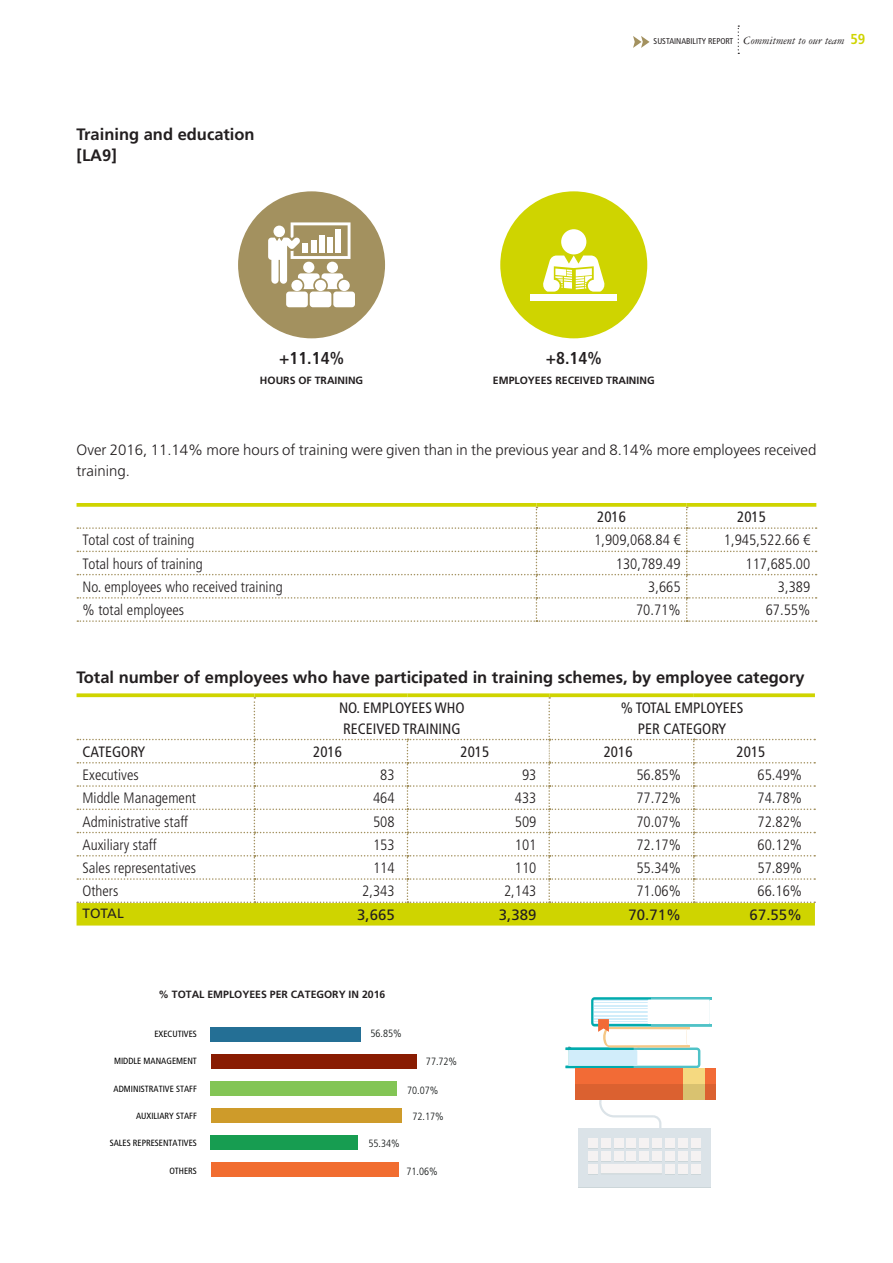
<style>
.page{position:relative;width:893px;height:1263px;background:#fff}
.page>*{position:absolute;margin:0;border:0;box-sizing:border-box;transform-origin:0 0}
.t1{font:700 condensed 17.25px "Frutiger LT Std";color:#231f20}
.TITULO_2_y_TITULO_TA{font:700 16.5px "Frutiger LT Std";color:#231f20}
.t2{font:300 condensed 15px "Frutiger LT Std";color:#231f20}
.t3{font:300 15px/21px "Frutiger LT Std";color:#231f20}
.t4{font:condensed 15px/21px "Frutiger LT Std";color:#231f20}
.t5{font:15px "Frutiger LT Std";color:#231f20}
.t6{font:13.5px "Frutiger LT Std";color:#231f20}
.t7{font:700 10.5px "Frutiger LT Std";color:#231f20}
.t8{font:300 condensed 10.5px "Frutiger LT Std";color:#0f1313}
.t9{font:condensed 9px "Frutiger LT Std";color:#000}
.t10{font:condensed 8.4px "Frutiger LT Std";color:#231f20}
.s1{font-family:"Garamond Three";font-style:italic;font-stretch:normal;font-size:12px}
.s2{font-weight:700;font-size:14.4px;color:#cfd400}
</style>
<div class="page">
<svg style="left:633px;top:36px;width:17px;height:12px"></svg>
<svg style="left:738px;top:26px;width:1px;height:28px"></svg>
<svg style="left:77px;top:503px;width:459px;height:4px;background:#d1d60f"></svg>
<svg style="left:536px;top:503px;width:151px;height:4px"></svg>
<svg style="left:687px;top:503px;width:129px;height:4px"></svg>
<svg style="left:77px;top:507px;width:740px;height:115px"></svg>
<svg style="left:77px;top:693px;width:177px;height:4px"></svg>
<svg style="left:254px;top:693px;width:153px;height:4px"></svg>
<svg style="left:407px;top:693px;width:142px;height:4px"></svg>
<svg style="left:549px;top:693px;width:145px;height:4px"></svg>
<svg style="left:694px;top:693px;width:121px;height:4px"></svg>
<svg style="left:77px;top:697px;width:738px;height:228px"></svg>
<div style="left:238px;top:191px;width:147px;height:147px;background:#a3915f;border-radius:50%"></div>
<svg style="left:268px;top:222px;width:87px;height:85px"></svg>
<div style="left:303px;top:244px;width:5px;height:9px;background:#fff"></div>
<div style="left:311px;top:241px;width:5px;height:12px;background:#fff"></div>
<div style="left:319px;top:235px;width:5px;height:18px;background:#fff"></div>
<div style="left:327px;top:238px;width:5px;height:15px;background:#fff"></div>
<div style="left:335px;top:229px;width:5px;height:24px;background:#fff"></div>
<div style="left:500px;top:191px;width:147px;height:147px;background:#cfd400;border-radius:50%"></div>
<div style="left:561px;top:229px;width:25px;height:25px;background:#fff;border-radius:50%"></div>
<div style="left:531px;top:294px;width:86px;height:6px;background:#fff"></div>
<svg style="left:543px;top:255px;width:62px;height:37px"></svg>
<div style="left:211px;top:1027px;width:150px;height:14px;background:#246f95"></div>
<div style="left:212px;top:1054px;width:205px;height:15px;background:#891c02"></div>
<div style="left:211px;top:1081px;width:186px;height:15px;background:#83c555"></div>
<div style="left:211px;top:1108px;width:190px;height:15px;background:#ce9b2a"></div>
<div style="left:211px;top:1135px;width:147px;height:15px;background:#179d51"></div>
<div style="left:211px;top:1162px;width:187px;height:15px;background:#f16d30"></div>
<svg style="left:578px;top:1129px;width:132px;height:59px;background:#d9e1e6"></svg>
<div style="left:588px;top:1152px;width:9px;height:9px;background:#f5f2f2"></div>
<div style="left:601px;top:1152px;width:9px;height:9px;background:#f5f2f2"></div>
<div style="left:614px;top:1152px;width:9px;height:9px;background:#f5f2f2"></div>
<div style="left:627px;top:1152px;width:9px;height:9px;background:#f5f2f2"></div>
<div style="left:640px;top:1152px;width:9px;height:9px;background:#f5f2f2"></div>
<div style="left:653px;top:1152px;width:9px;height:9px;background:#f5f2f2"></div>
<div style="left:665px;top:1152px;width:10px;height:9px;background:#f5f2f2"></div>
<div style="left:678px;top:1152px;width:10px;height:9px;background:#f5f2f2"></div>
<div style="left:691px;top:1152px;width:10px;height:9px;background:#f5f2f2"></div>
<div style="left:588px;top:1165px;width:9px;height:9px;background:#f5f2f2"></div>
<div style="left:665px;top:1165px;width:10px;height:9px;background:#f5f2f2"></div>
<div style="left:678px;top:1165px;width:10px;height:9px;background:#f5f2f2"></div>
<div style="left:691px;top:1165px;width:10px;height:9px;background:#f5f2f2"></div>
<div style="left:588px;top:1164px;width:9px;height:9px;background:#f5f2f2"></div>
<svg style="left:601px;top:1164px;width:61px;height:9px"></svg>
<div style="left:665px;top:1164px;width:10px;height:9px;background:#f5f2f2"></div>
<div style="left:678px;top:1164px;width:10px;height:9px;background:#f5f2f2"></div>
<div style="left:691px;top:1164px;width:10px;height:9px;background:#f5f2f2"></div>
<svg style="left:566px;top:997px;width:146px;height:156px"></svg>
<div style="left:575px;top:1068px;width:141px;height:32px;background:#db6130"></div>
<div style="left:575px;top:1068px;width:141px;height:16px;background:#f26b36"></div>
<div style="left:683px;top:1068px;width:22px;height:32px;background:#d9c270"></div>
<div style="left:683px;top:1068px;width:22px;height:16px;background:#f5d980"></div>
<p class="TITULO_2_y_TITULO_TA" style="left:77px;top:125px;width:180px">Training and education</p>
<p class="TITULO_2_y_TITULO_TA" style="left:77px;top:146px;width:42px">[LA9]</p>
<p class="t1" style="left:279px;top:347px;width:66px">+11.14%</p>
<p class="t7" style="left:260px;top:374px;width:105px">HOURS OF TRAINING</p>
<p class="t10" style="left:654px;top:37px;width:213px">SUSTAINABILITY REPORT <span class="s1">Commitment to our team</span> <span class="s2">59</span></p>
<p class="t1" style="left:546px;top:347px;width:57px">+8.14%</p>
<p class="t7" style="left:493px;top:374px;width:163px">EMPLOYEES RECEIVED TRAINING</p>
<p class="t3" style="left:77px;top:439px;width:741px">Over 2016, 11.14% more hours of training were given than in the previous year and 8.14% more employees received training.</p>
<p class="t4" style="left:597px;top:506px;width:30px">2016</p>
<p class="t4" style="left:737px;top:506px;width:30px">2015</p>
<p class="t2" style="left:83px;top:532px;width:113px">Total cost of training</p>
<p class="t2" style="left:594px;top:532px;width:88px">1,909,068.84 €</p>
<p class="t2" style="left:724px;top:532px;width:88px">1,945,522.66 €</p>
<p class="t2" style="left:83px;top:555px;width:122px">Total hours of training</p>
<p class="t2" style="left:616px;top:555px;width:66px">130,789.49</p>
<p class="t2" style="left:745px;top:555px;width:66px">117,685.00</p>
<p class="t2" style="left:83px;top:578px;width:202px">No. employees who received training</p>
<p class="t2" style="left:648px;top:578px;width:34px">3,665</p>
<p class="t2" style="left:778px;top:578px;width:34px">3,389</p>
<p class="t2" style="left:83px;top:601px;width:103px">% total employees</p>
<p class="t2" style="left:636px;top:601px;width:46px">70.71%</p>
<p class="t2" style="left:766px;top:601px;width:46px">67.55%</p>
<p class="TITULO_2_y_TITULO_TA" style="left:77px;top:668px;width:730px">Total number of employees who have participated in training schemes, by employee category</p>
<p class="t4" style="left:339px;top:697px;width:127px">NO. EMPLOYEES WHO<br>RECEIVED TRAINING</p>
<p class="t4" style="left:621px;top:697px;width:124px;text-align:center">% TOTAL EMPLOYEES<br>PER CATEGORY</p>
<p class="t4" style="left:83px;top:741px;width:64px">CATEGORY</p>
<p class="t4" style="left:313px;top:741px;width:30px">2016</p>
<p class="t4" style="left:461px;top:741px;width:30px">2015</p>
<p class="t4" style="left:604px;top:741px;width:30px">2016</p>
<p class="t4" style="left:737px;top:741px;width:30px">2015</p>
<p class="t2" style="left:83px;top:766px;width:58px">Executives</p>
<p class="t2" style="left:380px;top:766px;width:16px">83</p>
<p class="t2" style="left:522px;top:766px;width:16px">93</p>
<p class="t2" style="left:636px;top:766px;width:46px">56.85%</p>
<p class="t2" style="left:757px;top:766px;width:46px">65.49%</p>
<p class="t2" style="left:83px;top:789px;width:115px">Middle Management</p>
<p class="t2" style="left:373px;top:789px;width:23px">464</p>
<p class="t2" style="left:515px;top:789px;width:23px">433</p>
<p class="t2" style="left:636px;top:789px;width:46px">77.72%</p>
<p class="t2" style="left:757px;top:789px;width:46px">74.78%</p>
<p class="t2" style="left:83px;top:813px;width:107px">Administrative staff</p>
<p class="t2" style="left:373px;top:813px;width:23px">508</p>
<p class="t2" style="left:515px;top:813px;width:23px">509</p>
<p class="t2" style="left:636px;top:813px;width:46px">70.07%</p>
<p class="t2" style="left:757px;top:813px;width:46px">72.82%</p>
<p class="t2" style="left:83px;top:836px;width:76px">Auxiliary staff</p>
<p class="t2" style="left:373px;top:836px;width:23px">153</p>
<p class="t2" style="left:515px;top:836px;width:23px">101</p>
<p class="t2" style="left:636px;top:836px;width:46px">72.17%</p>
<p class="t2" style="left:757px;top:836px;width:46px">60.12%</p>
<p class="t2" style="left:83px;top:859px;width:115px">Sales representatives</p>
<p class="t2" style="left:373px;top:859px;width:23px">114</p>
<p class="t2" style="left:515px;top:859px;width:23px">110</p>
<p class="t2" style="left:636px;top:859px;width:46px">55.34%</p>
<p class="t2" style="left:757px;top:859px;width:46px">57.89%</p>
<p class="t2" style="left:83px;top:882px;width:37px">Others</p>
<p class="t2" style="left:362px;top:882px;width:34px">2,343</p>
<p class="t2" style="left:504px;top:882px;width:34px">2,143</p>
<p class="t2" style="left:636px;top:882px;width:46px">71.06%</p>
<p class="t2" style="left:757px;top:882px;width:46px">66.16%</p>
<p class="t6" style="left:83px;top:906px;width:43px">TOTAL</p>
<p class="t5" style="left:357px;top:905px;width:39px">3,665</p>
<p class="t5" style="left:499px;top:905px;width:39px">3,389</p>
<p class="t5" style="left:628px;top:905px;width:54px">70.71%</p>
<p class="t5" style="left:750px;top:905px;width:54px">67.55%</p>
<p class="t7" style="left:158px;top:988px;width:228px">% TOTAL EMPLOYEES PER CATEGORY IN 2016</p>
<p class="t9" style="left:154px;top:1028px;width:44px">EXECUTIVES</p>
<p class="t8" style="left:371px;top:1028px;width:33px">56.85%</p>
<p class="t9" style="left:114px;top:1056px;width:84px">MIDDLE MANAGEMENT</p>
<p class="t8" style="left:426px;top:1055px;width:33px">77.72%</p>
<p class="t9" style="left:114px;top:1083px;width:85px">ADMINISTRATIVE STAFF</p>
<p class="t8" style="left:407px;top:1084px;width:33px">70.07%</p>
<p class="t9" style="left:136px;top:1110px;width:62px">AUXILIARY STAFF</p>
<p class="t8" style="left:412px;top:1111px;width:33px">72.17%</p>
<p class="t9" style="left:110px;top:1138px;width:89px">SALES REPRESENTATIVES</p>
<p class="t8" style="left:368px;top:1137px;width:33px">55.34%</p>
<p class="t9" style="left:169px;top:1165px;width:29px">OTHERS</p>
<p class="t8" style="left:406px;top:1166px;width:33px">71.06%</p>
</div>
